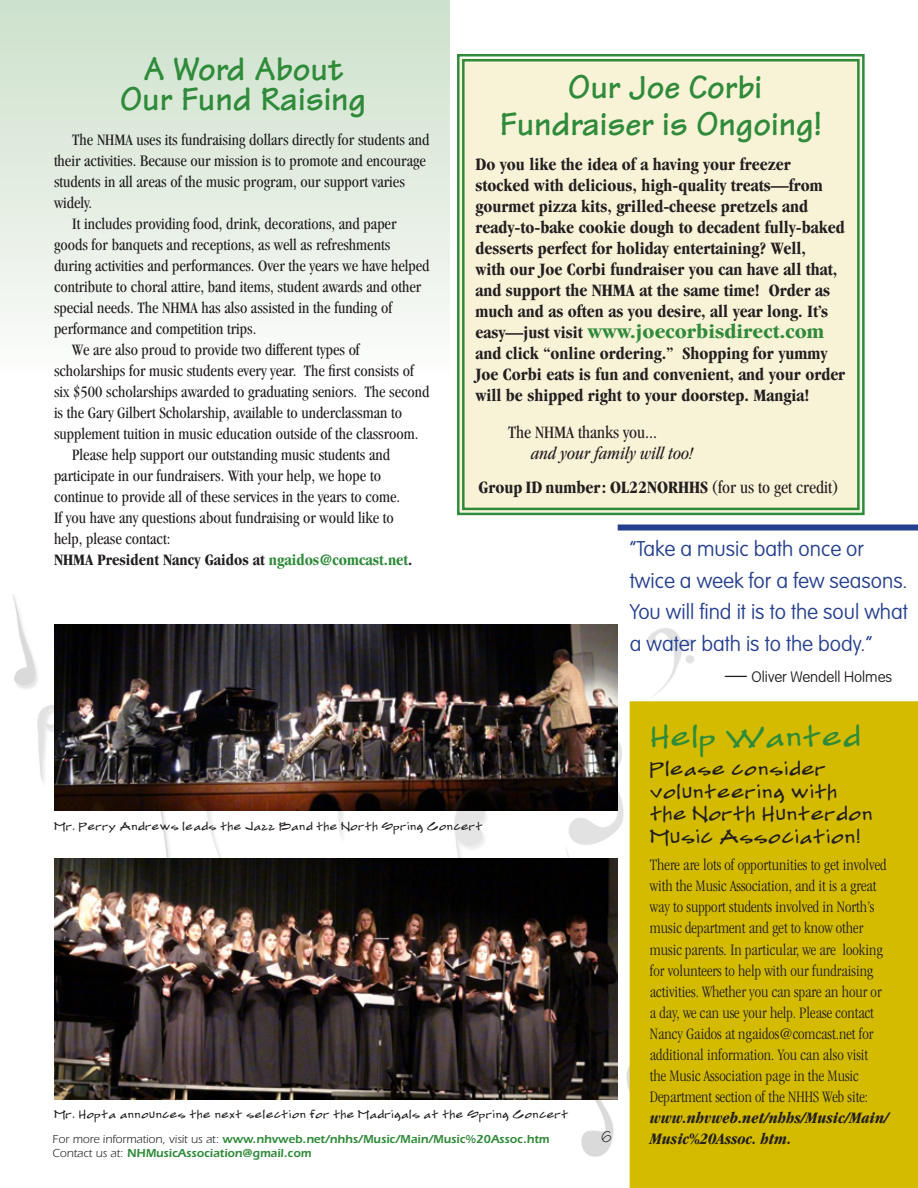
<style>
.page{position:relative;width:918px;height:1188px;background:#fff}
.page>*{position:absolute;margin:0;border:0;box-sizing:border-box;transform-origin:0 0}
.t1{font:700 34.5px/30px "Tekton";color:#2f8b39;text-align:center}
.t2{font:27px "Scribble";color:#2f8b39}
.t3{font:100 21px/31.5px "VAG Rounded";color:#25408f}
.t4{font:700 condensed 21px "Garamond";color:#2f8b39;scale:1.15 1}
.t5{font:700 condensed 18px/21px "Garamond";color:#231f20}
.t6{font:18px/22.5px "Scribble";color:#231f20}
.t7{font:condensed 18px "Garamond";color:#231f20}
.t8{font:italic condensed 18px "Garamond";color:#231f20}
.t9{font:condensed 16.5px "Garamond";color:#231f20}
.t10{font:300 condensed 16.5px/21px "Garamond";color:#231f20}
.t11{font:italic 700 condensed 16.5px/21px "Garamond";color:#231f20}
.t12{font:700 condensed 16.5px "Garamond";color:#231f20}
.t13{font:16.5px "Tekton";color:#231f20}
.t14{font:100 15px "VAG Rounded";color:#231f20}
.t15{font:600 12px "Itc Eras";color:#2f8b39}
.t16{font:10.5px "Scribble";color:#231f20}
.s1{color:#2f8b39}
.s2{font-size:18px;color:#231f20}
.s3{font-size:21px}
.s4{font-weight:400;color:#231f20}
</style>
<div class="page">
<img style="left:505px;top:628px;width:189px;height:560px">
<img style="left:12px;top:594px;width:184px;height:265px">
<img style="left:199px;top:810px;width:296px;height:49px">
<div style="left:630px;top:701px;width:288px;height:487px;background:#d4bb00"></div>
<div style="left:0;top:0;width:449px;height:379px;background:linear-gradient(to bottom,#cce0cb,#fcfcfb)"></div>
<img style="left:54px;top:624px;width:564px;height:186px">
<img style="left:54px;top:859px;width:563px;height:241px">
<div style="left:618px;top:525px;width:300px;height:6px;background:#25408f"></div>
<div style="left:457px;top:54px;width:408px;height:462px;background:#f8f2d7"></div>
<div style="left:462px;top:59px;width:398px;height:451px;border:2px solid #2f8b39"></div>
<h1 class="t1" style="left:120px;top:54px;width:248px">A Word About<br>Our Fund Raising</h1>
<p class="t9" style="left:72px;top:130px;width:359px">The NHMA uses its fundraising dollars directly for students and</p>
<p class="t9" style="left:54px;top:151px;width:373px">their activities. Because our mission is to promote and encourage</p>
<p class="t9" style="left:54px;top:172px;width:352px">students in all areas of the music program, our support varies</p>
<p class="t9" style="left:54px;top:193px;width:40px">widely.</p>
<p class="t9" style="left:72px;top:214px;width:326px">It includes providing food, drink, decorations, and paper</p>
<p class="t9" style="left:54px;top:235px;width:338px">goods for banquets and receptions, as well as refreshments</p>
<p class="t9" style="left:54px;top:256px;width:377px">during activities and performances. Over the years we have helped</p>
<p class="t9" style="left:54px;top:277px;width:369px">contribute to choral attire, band items, student awards and other</p>
<p class="t9" style="left:54px;top:298px;width:340px">special needs. The NHMA has also assisted in the funding of</p>
<p class="t9" style="left:54px;top:319px;width:204px">performance and competition trips.</p>
<p class="t9" style="left:72px;top:340px;width:289px">We are also proud to provide two different types of</p>
<p class="t9" style="left:54px;top:361px;width:361px">scholarships for music students every year. The first consists of</p>
<p class="t9" style="left:54px;top:382px;width:377px">six $500 scholarships awarded to graduating seniors. The second</p>
<p class="t9" style="left:54px;top:403px;width:350px">is the Gary Gilbert Scholarship, available to underclassman to</p>
<p class="t9" style="left:54px;top:424px;width:366px">supplement tuition in music education outside of the classroom.</p>
<p class="t9" style="left:72px;top:445px;width:319px">Please help support our outstanding music students and</p>
<p class="t9" style="left:54px;top:466px;width:329px">participate in our fundraisers. With your help, we hope to</p>
<p class="t9" style="left:54px;top:487px;width:348px">continue to provide all of these services in the years to come.</p>
<p class="t9" style="left:54px;top:508px;width:341px">If you have any questions about fundraising or would like to</p>
<p class="t9" style="left:54px;top:529px;width:118px">help, please contact:</p>
<p class="t12" style="left:54px;top:550px;width:21px">NHMA</p>
<p class="t12" style="left:98px;top:550px;width:316px">President Nancy Gaidos at <span class="s1">ngaidos@comcast.net</span>.</p>
<h1 class="t1" style="left:500px;top:69px;width:323px;line-height:36.8px">Our Joe Corbi<br>Fundraiser is Ongoing!</h1>
<p class="t5" style="left:475px;top:153px;width:371px">Do you like the idea of a having your freezer stocked with delicious, high-quality treats—from gourmet pizza kits, grilled-cheese pretzels and ready-to-bake cookie dough to decadent fully-baked desserts perfect for holiday entertaining? Well,<br>with our Joe Corbi fundraiser you can have all that, and support the NHMA</p>
<p class="t5" style="left:475px;top:279px;width:356px;text-align:right">at the same time! Order as<br>much and as often as you desire, all year long. It’s</p>
<p class="t4" style="left:475px;top:319px;width:305px"><span class="s2">easy—just visit</span> www.joecorbisdirect.com</p>
<p class="t5" style="left:475px;top:342px;width:371px">and click “online ordering.” Shopping for yummy<br>Joe Corbi eats is fun and convenient, and your order will be shipped right to your doorstep. Mangia!</p>
<p class="t7" style="left:508px;top:422px;width:150px">The NHMA thanks you...</p>
<p class="t8" style="left:531px;top:443px;width:163px">and your family will too!</p>
<p class="t5" style="left:478px;top:476px;width:201px">Group ID number: OL22NORHHS</p>
<p class="t7" style="left:711px;top:477px;width:129px">(for us to get credit)</p>
<p class="t3" style="left:630px;top:533px;width:280px">“Take a music bath once or twice a week for a few seasons.<br>You will find it is to the soul what a water bath is to the body.”</p>
<p class="t14" style="left:726px;top:669px;width:168px"><span class="s3">—</span> Oliver Wendell Holmes</p>
<p class="t16" style="left:54px;top:820px;width:430px">Mr. Perry Andrews leads the Jazz Band the North Spring Concert</p>
<p class="t16" style="left:54px;top:1108px;width:516px">Mr. Hopta announces the next selection for the Madrigals at the Spring Concert</p>
<p class="t15" style="left:52px;top:1132px;width:499px"><span class="s4">For more information, visit us at:</span> www.nhvweb.net/nhhs/Music/Main/Music%20Assoc.htm</p>
<p class="t13" style="left:601px;top:1126px;width:12px">6</p>
<p class="t15" style="left:52px;top:1146px;width:260px"><span class="s4">Contact us at:</span> NHMusicAssociation@gmail.com</p>
<h2 class="t2" style="left:650px;top:719px;width:212px">Help Wanted</h2>
<p class="t6" style="left:650px;top:759px;width:225px">Please consider volunteering with the North Hunterdon<br>Music Association!</p>
<p class="t10" style="left:650px;top:855px;width:238px">There are lots of opportunities to get involved with the Music Association, and it is a great way to support students involved in North’s music department and get to know other music parents. In particular, we are looking for volunteers to help with our fundraising activities. Whether you can spare an hour or a day, we can use your help. Please contact Nancy Gaidos at ngaidos@comcast.net for additional information. You can also visit the Music Association page in the Music Department section of the NHHS Web site:</p>
<p class="t11" style="left:650px;top:1107px;width:240px">www.nhvweb.net/nhhs/Music/Main/<br>Music%20Assoc. htm.</p>
</div>
